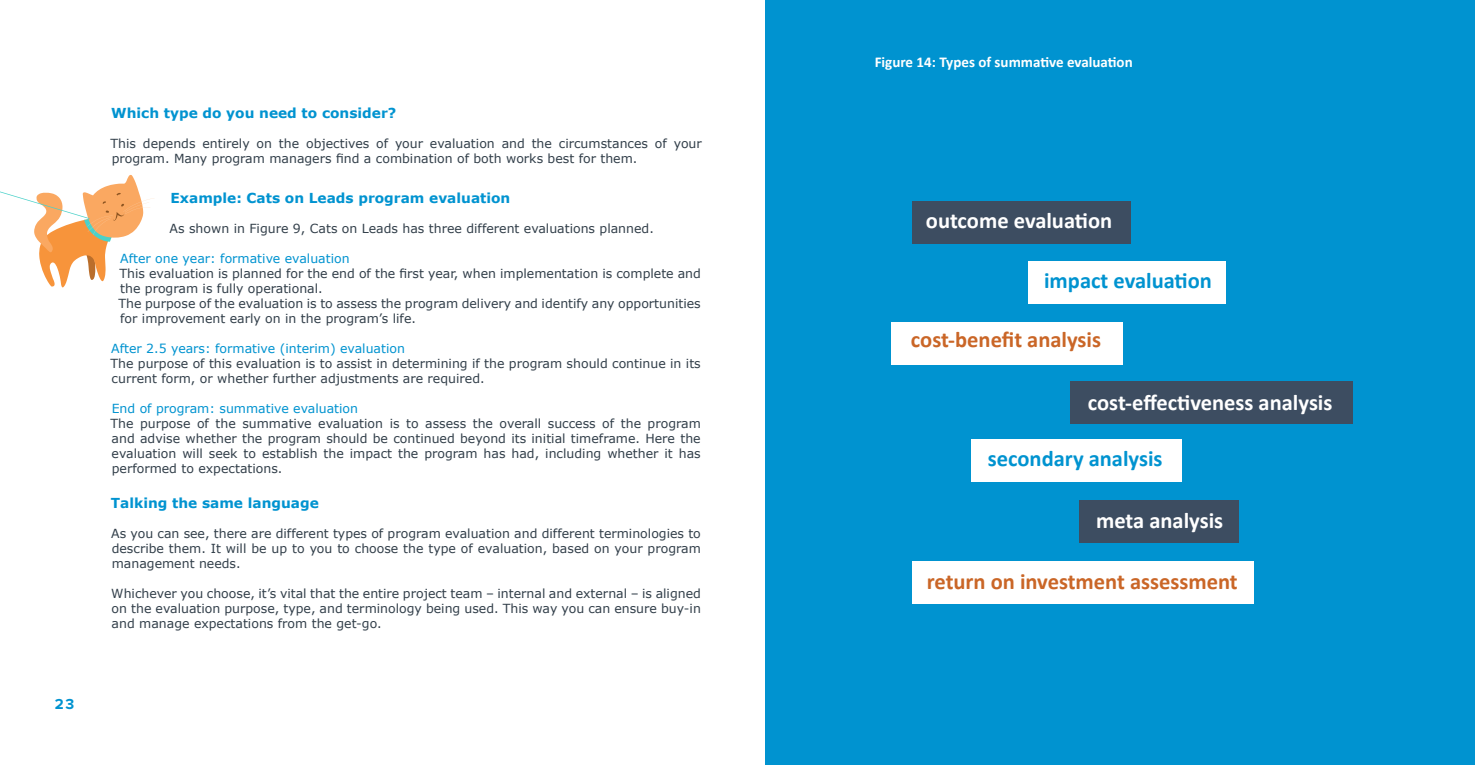
<style>
.page{position:relative;width:1475px;height:765px;background:#fff}
.page>*{position:absolute;margin:0;border:0;box-sizing:border-box;transform-origin:0 0}
.t1{font:700 22.5px "Calibri";color:#fff}
.t2{font:700 22.5px "Calibri";color:#ca6627}
.t3{font:700 22.5px "Calibri";color:#0093d0}
.t4{font:700 15px "Calibri";color:#fff}
.t5{font:700 15px "Proxima Nova";color:#0093d0}
.t6{font:700 13.75px "Verdana";color:#0093d0}
.t7{font:12.5px/15px "Verdana";color:#323f4a}
.t8{font:12.5px "Verdana";color:#0093d0}
</style>
<div class="page">
<div style="left:765px;top:0;width:709px;height:765px;background:#0093d0"></div>
<div style="left:1069px;top:382px;width:283px;height:42px;background:#3d4d61"></div>
<div style="left:912px;top:201px;width:218px;height:42px;background:#3d4d61"></div>
<div style="left:891px;top:322px;width:231px;height:43px;background:#fff"></div>
<div style="left:912px;top:561px;width:341px;height:42px;background:#fff"></div>
<div style="left:1079px;top:501px;width:159px;height:42px;background:#3d4d61"></div>
<div style="left:1027px;top:261px;width:198px;height:43px;background:#fff"></div>
<div style="left:971px;top:440px;width:210px;height:42px;background:#fff"></div>
<svg style="left:0;top:175px;width:154px;height:113px"></svg>
<p class="t5" style="left:55px;top:695px;width:21px">23</p>
<p class="t6" style="left:111px;top:104px;width:286px">Which type do you need to consider?</p>
<p class="t7" style="left:110px;top:136px;width:592px">This depends entirely on the objectives of your evaluation and the circumstances of your program. Many program managers find a combination of both works best for them.</p>
<p class="t6" style="left:170px;top:189px;width:341px">Example: Cats on Leads program evaluation</p>
<p class="t7" style="left:170px;top:221px;width:485px">As shown in Figure 9, Cats on Leads has three different evaluations planned.</p>
<p class="t8" style="left:120px;top:250px;width:231px">After one year: formative evaluation</p>
<p class="t7" style="left:118px;top:266px;width:584px">This evaluation is planned for the end of the first year, when implementation is complete and the program is fully operational.<br>The purpose of the evaluation is to assess the program delivery and identify any opportunities for improvement early on in the program’s life.</p>
<p class="t8" style="left:111px;top:340px;width:295px">After 2.5 years: formative (interim) evaluation</p>
<p class="t7" style="left:110px;top:356px;width:591px">The purpose of this evaluation is to assist in determining if the program should continue in its current form, or whether further adjustments are required.</p>
<p class="t8" style="left:112px;top:400px;width:248px">End of program: summative evaluation</p>
<p class="t7" style="left:110px;top:416px;width:592px;text-align:justify">The purpose of the summative evaluation is to assess the overall success of the program and advise whether the program should be continued beyond its initial timeframe. Here the evaluation will seek to establish the impact the program has had, including whether it has performed to expectations.</p>
<p class="t6" style="left:111px;top:494px;width:209px">Talking the same language</p>
<p class="t7" style="left:111px;top:526px;width:591px;text-align:justify">As you can see, there are different types of program evaluation and different terminologies to describe them. It will be up to you to choose the type of evaluation, based on your program management needs.</p>
<p class="t7" style="left:111px;top:586px;width:591px;text-align:justify">Whichever you choose, it’s vital that the entire project team – internal and external – is aligned on the evaluation purpose, type, and terminology being used. This way you can ensure buy-in and manage expectations from the get-go.</p>
<p class="t4" style="left:874px;top:52px;width:259px">Figure 14: Types of summative evaluation</p>
<h1 class="t1" style="left:925px;top:206px;width:188px">outcome evaluation</h1>
<h1 class="t3" style="left:1043px;top:266px;width:169px">impact evaluation</h1>
<h1 class="t2" style="left:910px;top:326px;width:192px">cost-benefit analysis</h1>
<h1 class="t1" style="left:1087px;top:388px;width:246px">cost-effectiveness analysis</h1>
<h1 class="t3" style="left:987px;top:444px;width:176px">secondary analysis</h1>
<h1 class="t1" style="left:1095px;top:507px;width:129px">meta analysis</h1>
<h1 class="t2" style="left:926px;top:567px;width:312px">return on investment assessment</h1>
</div>
